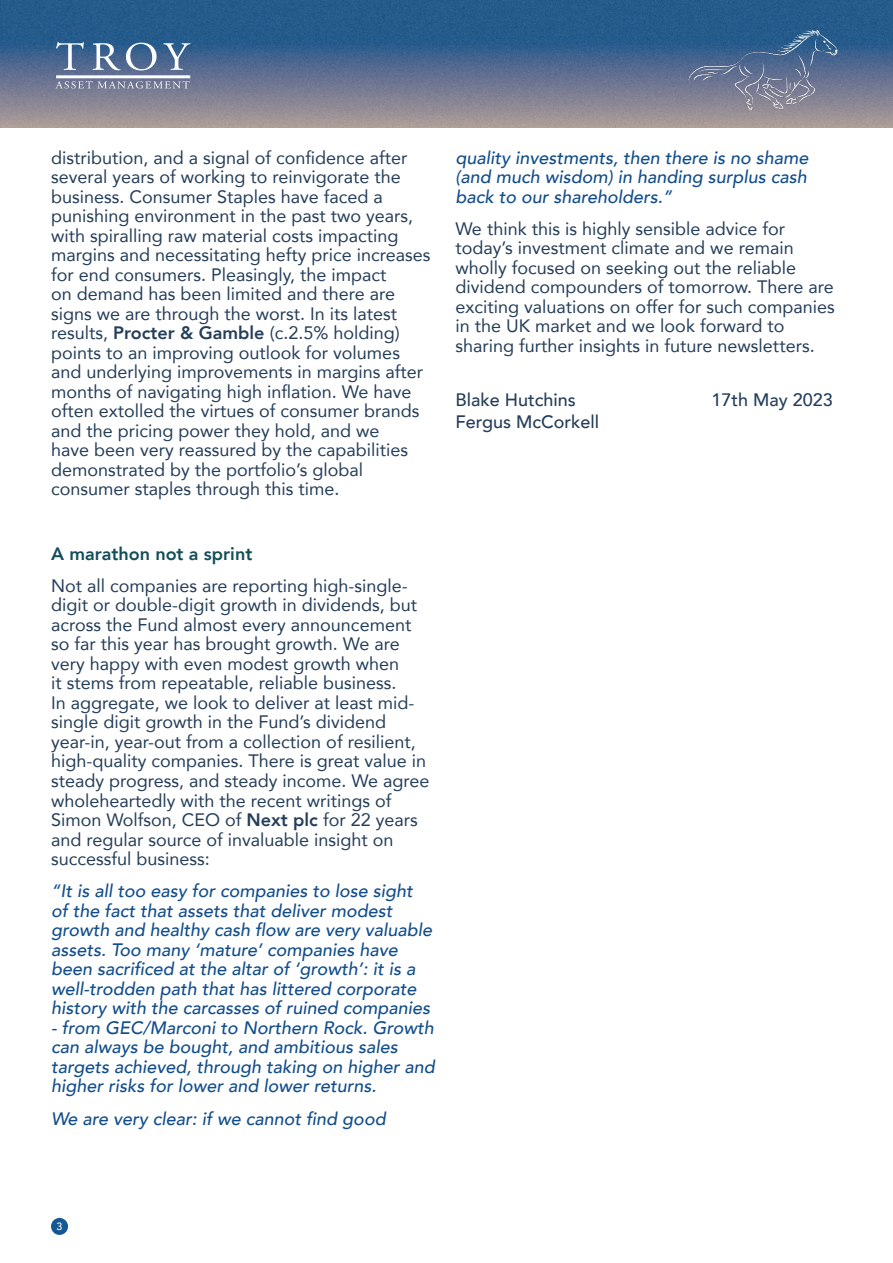
<style>
.page{position:relative;width:893px;height:1263px;background:#fff}
.page>*{position:absolute;margin:0;border:0;box-sizing:border-box;transform-origin:0 0}
.Body_Newsletter{font:18px/19.5px "Avenir";color:#253e59}
.Body_Newsletter-2{font:italic 500 18px/19.5px "Avenir";color:#134e8c}
.Body_Newsletter-3{font:500 18px "Avenir";color:#253e59}
.Body_Newsletter-4{font:800 18px "Avenir";color:#134e59}
.t1{font:500 10.5px "Avenir";color:#fff}
.s1{font-weight:800}
</style>
<div class="page">
<img style="left:0;top:0;width:893px;height:128px">
<img style="left:689px;top:30px;width:149px;height:80px">
<svg style="left:55px;top:42px;width:135px;height:47px;background:#7589a7"></svg>
<div style="left:51px;top:1218px;width:17px;height:17px;background:#145792;border-radius:50%"></div>
<p class="Body_Newsletter" style="left:51px;top:147px;width:381px">distribution, and a signal of confidence after several years of working to reinvigorate the business. Consumer Staples have faced a punishing environment in the past two years, with spiralling raw material costs impacting margins and necessitating hefty price increases for end consumers. Pleasingly, the impact<br>on demand has been limited and there are signs we are through the worst. In its latest results, <span class="s1">Procter &amp; Gamble</span> (c.2.5% holding) points to an improving outlook for volumes and underlying improvements in margins after months of navigating high inflation. We have often extolled the virtues of consumer brands and the pricing power they hold, and we<br>have been very reassured by the capabilities demonstrated by the portfolio’s global consumer staples through this time.</p>
<p class="Body_Newsletter-4" style="left:51px;top:539px;width:203px">A marathon not a sprint</p>
<p class="Body_Newsletter" style="left:51px;top:575px;width:380px">Not all companies are reporting high-single&shy;digit or double-digit growth in dividends, but across the Fund almost every announcement so far this year has brought growth. We are very happy with even modest growth when<br>it stems from repeatable, reliable business.<br>In aggregate, we look to deliver at least mid&shy;single digit growth in the Fund’s dividend year-in, year-out from a collection of resilient, high-quality companies. There is great value in steady progress, and steady income. We agree wholeheartedly with the recent writings of Simon Wolfson, CEO of <span class="s1">Next plc</span> for 22 years and regular source of invaluable insight on successful business:</p>
<p class="Body_Newsletter-2" style="left:51px;top:881px;width:383px">“It is all too easy for companies to lose sight of the fact that assets that deliver modest growth and healthy cash flow are very valuable assets. Too many ‘mature’ companies have been sacrificed at the altar of ‘growth’: it is a well-trodden path that has littered corporate history with the carcasses of ruined companies</p>
<p class="Body_Newsletter-2" style="left:51px;top:1018px;width:385px">- from GEC/Marconi to Northern Rock. Growth can always be bought, and ambitious sales targets achieved, through taking on higher and higher risks for lower and lower returns.</p>
<p class="Body_Newsletter-2" style="left:51px;top:1109px;width:336px">We are very clear: if we cannot find good</p>
<p class="Body_Newsletter-2" style="left:455px;top:148px;width:355px;text-align:justify">quality investments, then there is no shame (and much wisdom) in handing surplus cash back to our shareholders.”</p>
<p class="Body_Newsletter" style="left:455px;top:218px;width:381px">We think this is highly sensible advice for today’s investment climate and we remain wholly focused on seeking out the reliable dividend compounders of tomorrow. There are exciting valuations on offer for such companies in the UK market and we look forward to sharing further insights in future newsletters.</p>
<p class="Body_Newsletter-3" style="left:455px;top:384px;width:122px">Blake Hutchins</p>
<p class="Body_Newsletter-3" style="left:711px;top:384px;width:123px">17th May 2023</p>
<p class="Body_Newsletter-3" style="left:455px;top:406px;width:145px">Fergus McCorkell</p>
<p class="t1" style="left:57px;top:1217px;width:7px">3</p>
</div>
